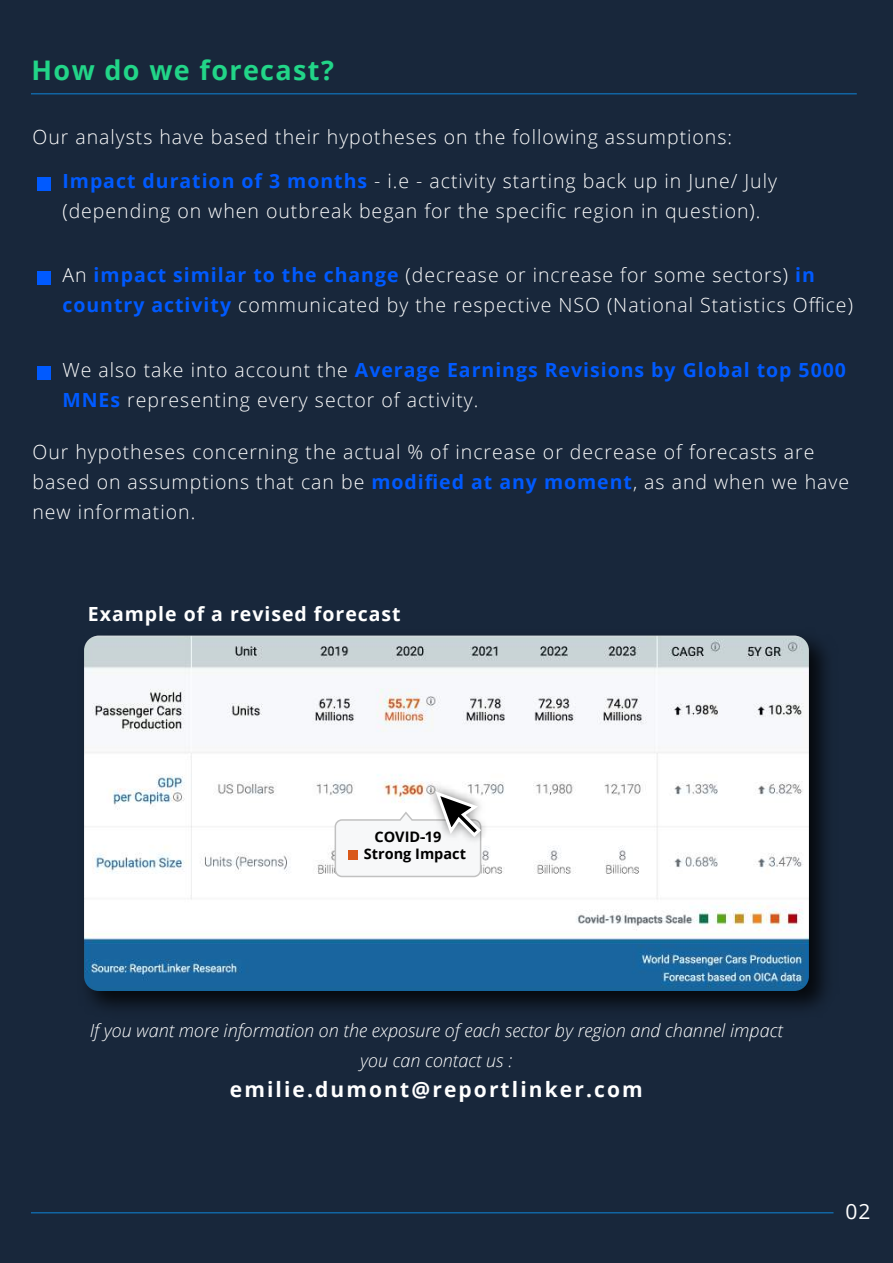
<style>
.page{position:relative;width:893px;height:1263px;background:#18273b}
.page>*{position:absolute;margin:0;border:0;box-sizing:border-box;transform-origin:0 0}
.t1{font:700 27px "Open Sans";letter-spacing:.05em;color:#22d588}
.t2{font:700 21px "Open Sans";letter-spacing:.1em;color:#fff}
.t3{font:21px "Open Sans";color:#fff}
.t4{font:300 19.5px/30px "Open Sans";letter-spacing:.05em;color:#fff}
.t5{font:700 19.5px "Open Sans";letter-spacing:.05em;color:#fff}
.t6{font:italic 300 18px/30px "Open Sans";color:#fff;text-align:center}
.t7{font:700 14.55px/17px "Open Sans";color:#000}
.s1{font-weight:700;color:#005aff}
</style>
<div class="page">
<div style="left:37px;top:177px;width:13px;height:14px;background:#005aff"></div>
<div style="left:37px;top:272px;width:13px;height:13px;background:#005aff"></div>
<div style="left:37px;top:366px;width:13px;height:13px;background:#005aff"></div>
<hr style="left:31px;top:93px;width:826px;height:1px;background:#1165a3">
<hr style="left:31px;top:1212px;width:802px;height:1px;background:#1165a3">
<img style="left:90px;top:635px;width:736px;height:373px">
<img style="left:84px;top:636px;width:725px;height:355px">
<img style="left:422px;top:778px;width:73px;height:72px">
<svg style="left:334px;top:790px;width:149px;height:88px;background:#eae9e9"></svg>
<h1 class="t1" style="left:32px;top:51px;width:304px">How do we forecast?</h1>
<p class="t4" style="left:32px;top:122px;width:701px">Our analysts have based their hypotheses on the following assumptions:</p>
<p class="t4" style="left:62px;top:166px;width:716px"><span class="s1">Impact duration of 3 months</span> - i.e - activity starting back up in June/ July (depending on when outbreak began for the specific region in question).</p>
<p class="t4" style="left:62px;top:259px;width:792px">An <span class="s1">impact similar to the change</span> (decrease or increase for some sectors) <span class="s1">in country activity</span> communicated by the respective NSO (National Statistics Office)</p>
<p class="t4" style="left:62px;top:354px;width:785px">We also take into account the <span class="s1">Average Earnings Revisions by Global top 5000<br>MNEs</span> representing every sector of activity.</p>
<p class="t4" style="left:32px;top:436px;width:818px">Our hypotheses concerning the actual % of increase or decrease of forecasts are based on assumptions that can be <span class="s1">modified at any moment</span>, as and when we have new information.</p>
<p class="t5" style="left:88px;top:600px;width:314px">Example of a revised forecast</p>
<p class="t7" style="left:364px;top:828px;width:104px;text-indent:11px">COVID-19<br>Strong Impact</p>
<p class="t6" style="left:90px;top:1014px;width:695px">If you want more information on the exposure of each sector by region and channel impact you can contact us :</p>
<p class="t2" style="left:230px;top:1074px;width:414px">emilie.dumont@reportlinker.com</p>
<p class="t3" style="left:845px;top:1197px;width:27px">02</p>
</div>
